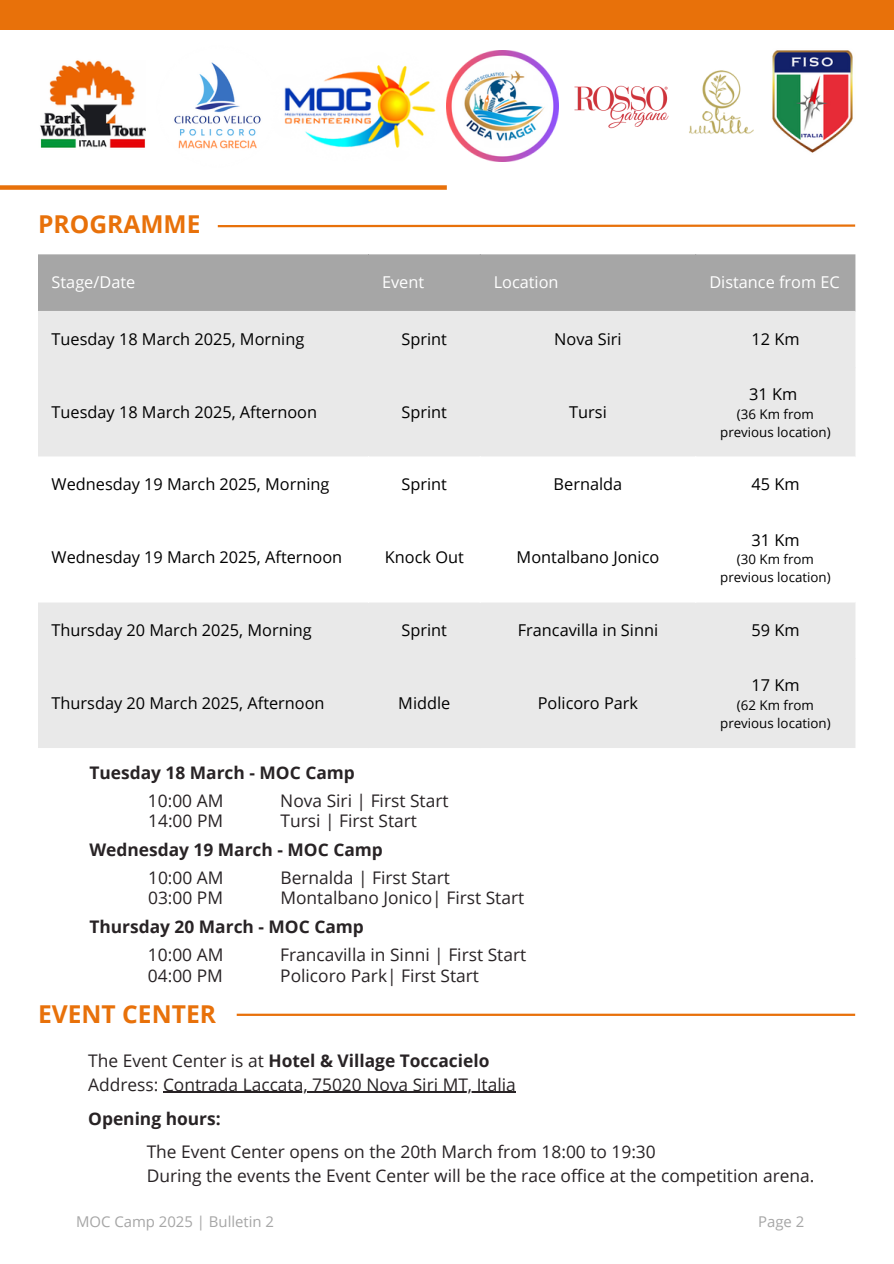
<style>
.page{position:relative;width:894px;height:1264px;background:#fff}
.page>*{position:absolute;margin:0;border:0;box-sizing:border-box;transform-origin:0 0}
.t1{font:700 24.6px "Open Sans";color:#e8710a}
.t2{font:17.4px/23.7px "Open Sans";color:#282325}
.t3{font:700 17.4px "Open Sans";color:#282325}
.t4{font:16.35px "Open Sans";color:#000}
.t5{font:16.35px "Open Sans";color:#fff}
.t6{font:14.85px "Open Sans";color:#a6a6a6}
.t7{font:13.35px/17.7px "Open Sans";color:#000;text-align:center}
.s1{font-weight:700}
</style>
<div class="page">
<div style="left:0;top:0;width:893px;height:30px;background:#e8710a"></div>
<div style="left:0;top:185px;width:446px;height:5px;background:#e8710a"></div>
<div style="left:38px;top:255px;width:817px;height:56px;background:#a6a6a6"></div>
<div style="left:38px;top:311px;width:817px;height:437px;background:#e9e9e9"></div>
<svg style="left:38px;top:456px;width:817px;height:146px"></svg>
<svg style="left:217px;top:224px;width:639px;height:4px"></svg>
<img style="left:772px;top:50px;width:81px;height:103px">
<img style="left:40px;top:60px;width:106px;height:88px">
<img style="left:174px;top:62px;width:78px;height:87px">
<img style="left:467px;top:50px;width:91px;height:112px">
<img style="left:574px;top:85px;width:95px;height:44px">
<img style="left:689px;top:70px;width:65px;height:64px">
<img style="left:252px;top:62px;width:215px;height:88px">
<hr style="left:237px;top:1013px;width:617px;height:2px;background:#e8710a">
<hr style="left:163px;top:1091px;width:352px;height:1px;background:#282325">
<p class="t1" style="left:38px;top:207px;width:164px">PROGRAMME</p>
<p class="t5" style="left:52px;top:271px;width:85px">Stage/Date</p>
<p class="t5" style="left:382px;top:271px;width:44px">Event</p>
<p class="t5" style="left:493px;top:271px;width:66px">Location</p>
<p class="t5" style="left:709px;top:271px;width:132px">Distance from EC</p>
<p class="t4" style="left:52px;top:327px;width:254px">Tuesday 18 March 2025, Morning</p>
<p class="t4" style="left:401px;top:327px;width:47px">Sprint</p>
<p class="t4" style="left:554px;top:327px;width:69px">Nova Siri</p>
<p class="t4" style="left:751px;top:327px;width:50px">12 Km</p>
<h1 class="t4" style="left:52px;top:400px;width:267px">Tuesday 18 March 2025, Afternoon</h1>
<p class="t4" style="left:401px;top:400px;width:47px">Sprint</p>
<p class="t4" style="left:569px;top:400px;width:39px">Tursi</p>
<p class="t4" style="left:749px;top:382px;width:50px">31 Km</p>
<p class="t7" style="left:720px;top:405px;width:112px">(36 Km from previous location)</p>
<p class="t4" style="left:52px;top:473px;width:279px">Wednesday 19 March 2025, Morning</p>
<p class="t4" style="left:401px;top:473px;width:47px">Sprint</p>
<p class="t4" style="left:553px;top:473px;width:70px">Bernalda</p>
<p class="t4" style="left:751px;top:473px;width:50px">45 Km</p>
<p class="t4" style="left:52px;top:546px;width:292px">Wednesday 19 March 2025, Afternoon</p>
<p class="t4" style="left:385px;top:546px;width:80px">Knock Out</p>
<p class="t4" style="left:516px;top:546px;width:144px">Montalbano Jonico</p>
<p class="t4" style="left:751px;top:528px;width:50px">31 Km</p>
<p class="t7" style="left:720px;top:550px;width:112px">(30 Km from previous location)</p>
<p class="t4" style="left:52px;top:618px;width:261px">Thursday 20 March 2025, Morning</p>
<p class="t4" style="left:401px;top:618px;width:47px">Sprint</p>
<p class="t4" style="left:517px;top:618px;width:142px">Francavilla in Sinni</p>
<p class="t4" style="left:751px;top:618px;width:50px">59 Km</p>
<p class="t4" style="left:52px;top:691px;width:274px">Thursday 20 March 2025, Afternoon</p>
<p class="t4" style="left:398px;top:691px;width:54px">Middle</p>
<p class="t4" style="left:537px;top:691px;width:102px">Policoro Park</p>
<p class="t3" style="left:89px;top:760px;width:267px">Tuesday 18 March - MOC Camp</p>
<h2 class="t2" style="left:148px;top:788px;width:77px">10:00 AM</h2>
<h4 class="t2" style="left:280px;top:788px;width:170px">Nova Siri | First Start</h4>
<h3 class="t2" style="left:148px;top:808px;width:76px">14:00 PM</h3>
<h2 class="t2" style="left:280px;top:808px;width:138px">Tursi | First Start</h2>
<p class="t3" style="left:89px;top:837px;width:295px">Wednesday 19 March - MOC Camp</p>
<h4 class="t2" style="left:148px;top:865px;width:77px">10:00 AM</h4>
<h3 class="t2" style="left:148px;top:885px;width:76px">03:00 PM</h3>
<h2 class="t2" style="left:280px;top:865px;width:171px">Bernalda | First Start</h2>
<h2 class="t2" style="left:280px;top:885px;width:245px">Montalbano Jonico| First Start</h2>
<p class="t3" style="left:89px;top:914px;width:276px">Thursday 20 March - MOC Camp</p>
<p class="t2" style="left:148px;top:942px;width:77px">10:00 AM</p>
<p class="t2" style="left:148px;top:962px;width:76px">04:00 PM</p>
<p class="t2" style="left:280px;top:942px;width:247px">Francavilla in Sinni | First Start</p>
<p class="t2" style="left:280px;top:962px;width:200px">Policoro Park| First Start</p>
<p class="t4" style="left:751px;top:673px;width:50px">17 Km</p>
<p class="t7" style="left:720px;top:696px;width:112px">(62 Km from previous location)</p>
<h4 class="t1" style="left:38px;top:996px;width:179px">EVENT CENTER</h4>
<h4 class="t2" style="left:88px;top:1048px;width:429px">The Event Center is at <span class="s1">Hotel &amp; Village Toccacielo<br></span>Address: Contrada Laccata, 75020 Nova Siri MT, Italia</h4>
<h2 class="t3" style="left:88px;top:1106px;width:134px">Opening hours:</h2>
<h2 class="t2" style="left:147px;top:1138px;width:669px">The Event Center opens on the 20th March from 18:00 to 19:30<br>During the events the Event Center will be the race office at the competition arena.</h2>
<p class="t6" style="left:76px;top:1211px;width:199px">MOC Camp 2025 | Bulletin 2</p>
<p class="t6" style="left:758px;top:1211px;width:48px">Page 2</p>
</div>
